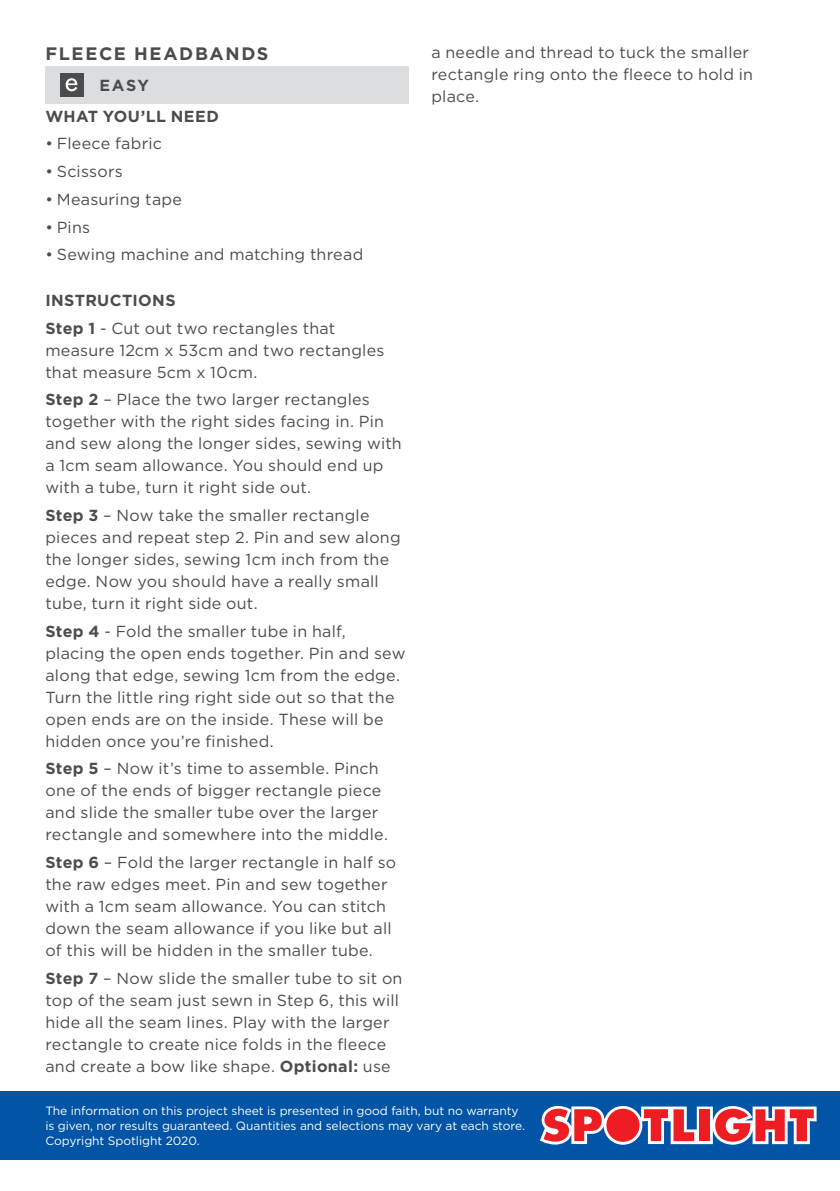
<style>
.page{position:relative;width:840px;height:1191px;background:#fff}
.page>*{position:absolute;margin:0;border:0;box-sizing:border-box;transform-origin:0 0}
.t1{font:700 18px "Gotham";letter-spacing:.09em;color:#4b4c4d}
.COPY{font:16px/22px "Gotham";letter-spacing:.015em;color:#4b4c4d}
.COPY-2{font:700 16px "Gotham";letter-spacing:.025em;color:#4b4c4d}
.t2{font:12px/15px "Gotham";letter-spacing:-.005em;color:#fff}
.s1{font-weight:700}
</style>
<div class="page">
<div style="left:45px;top:66px;width:363px;height:37px;background:#dcdddf"></div>
<div style="left:60px;top:73px;width:23px;height:24px;background:#4b4c4d"></div>
<svg style="left:66px;top:78px;width:11px;height:13px"></svg>
<div style="left:0;top:1090px;width:839px;height:69px;background:#0154a6"></div>
<svg style="left:540px;top:1106px;width:276px;height:38px;background:#c77183"></svg>
<p class="t1" style="left:45px;top:41px;width:224px">FLEECE HEADBANDS</p>
<p class="COPY-2" style="left:99px;top:75px;width:51px">EASY</p>
<p class="COPY-2" style="left:45px;top:105px;width:175px">WHAT YOU’LL NEED</p>
<p class="COPY" style="left:45px;top:132px;width:118px">• Fleece fabric</p>
<p class="COPY" style="left:45px;top:160px;width:79px">• Scissors</p>
<p class="COPY" style="left:45px;top:188px;width:138px">• Measuring tape</p>
<p class="COPY" style="left:45px;top:215px;width:46px">• Pins</p>
<p class="COPY" style="left:45px;top:243px;width:319px">• Sewing machine and matching thread</p>
<p class="COPY-2" style="left:45px;top:289px;width:132px">INSTRUCTIONS</p>
<p class="COPY" style="left:45px;top:316px;width:340px"><span class="s1">Step 1</span> - Cut out two rectangles that measure 12cm x 53cm and two rectangles that measure 5cm x 10cm.</p>
<p class="COPY" style="left:45px;top:388px;width:357px"><span class="s1">Step 2</span> – Place the two larger rectangles together with the right sides facing in. Pin and sew along the longer sides, sewing with a 1cm seam allowance. You should end up with a tube, turn it right side out.</p>
<p class="COPY" style="left:45px;top:504px;width:356px"><span class="s1">Step 3</span> – Now take the smaller rectangle pieces and repeat step 2. Pin and sew along the longer sides, sewing 1cm inch from the edge. Now you should have a really small tube, turn it right side out.</p>
<p class="COPY" style="left:45px;top:619px;width:361px"><span class="s1">Step 4</span> - Fold the smaller tube in half, placing the open ends together. Pin and sew along that edge, sewing 1cm from the edge.<br>Turn the little ring right side out so that the open ends are on the inside. These will be hidden once you’re finished.</p>
<p class="COPY" style="left:45px;top:757px;width:344px"><span class="s1">Step 5</span> – Now it’s time to assemble. Pinch one of the ends of bigger rectangle piece and slide the smaller tube over the larger rectangle and somewhere into the middle.</p>
<p class="COPY" style="left:45px;top:851px;width:352px"><span class="s1">Step 6</span> – Fold the larger rectangle in half so the raw edges meet. Pin and sew together with a 1cm seam allowance. You can stitch down the seam allowance if you like but all of this will be hidden in the smaller tube.</p>
<p class="COPY" style="left:45px;top:966px;width:358px"><span class="s1">Step 7</span> – Now slide the smaller tube to sit on top of the seam just sewn in Step 6, this will hide all the seam lines. Play with the larger rectangle to create nice folds in the fleece and create a bow like shape. <span class="s1">Optional:</span> use</p>
<p class="COPY" style="left:431px;top:41px;width:323px">a needle and thread to tuck the smaller rectangle ring onto the fleece to hold in place.</p>
<p class="t2" style="left:45px;top:1103px;width:481px">The information on this project sheet is presented in good faith, but no warranty is given, nor results guaranteed. Quantities and selections may vary at each store.<br>Copyright Spotlight 2020.</p>
</div>
